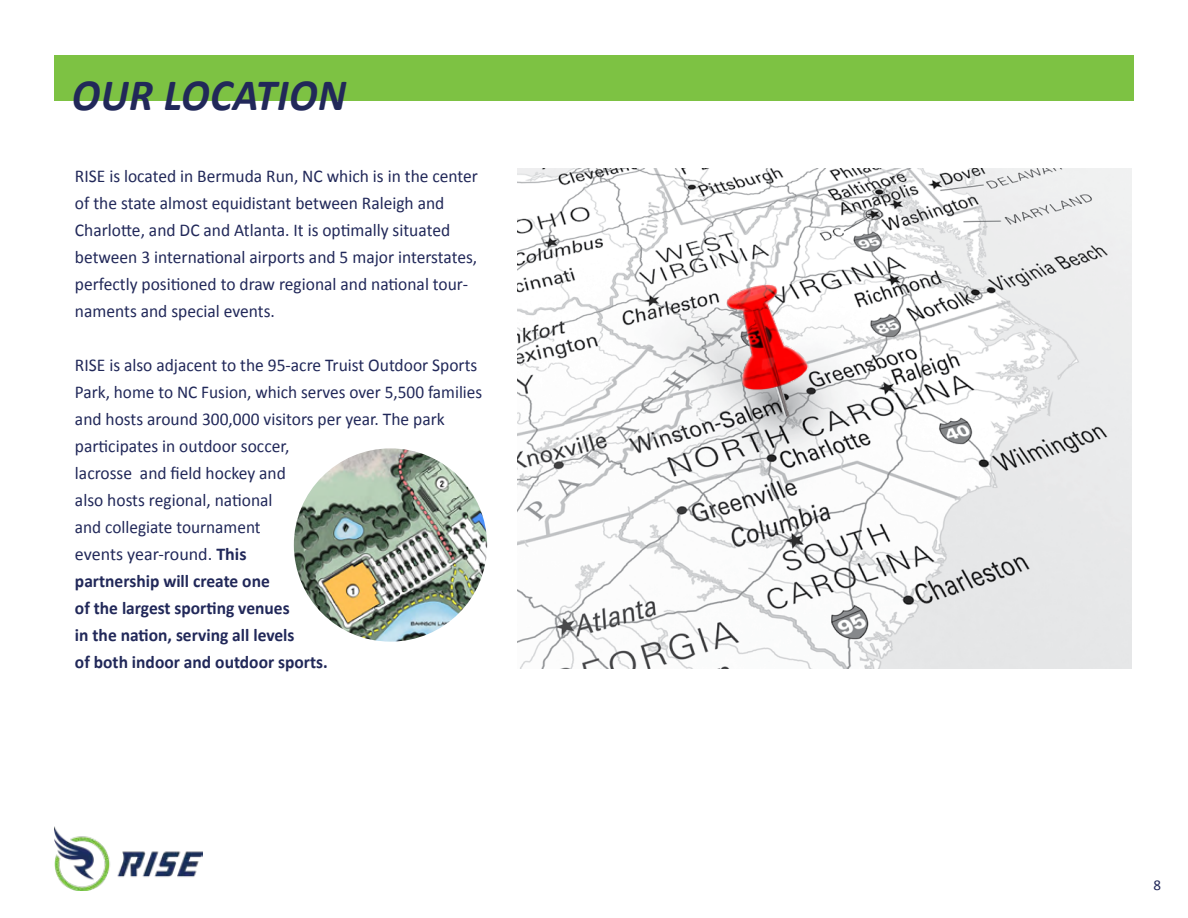
<style>
.page{position:relative;width:1188px;height:918px;background:#fff}
.page>*{position:absolute;margin:0;border:0;box-sizing:border-box;transform-origin:0 0}
.t1{font:italic 700 45px "Calibri";letter-spacing:.01em;color:#212859;scale:.95 1}
.t2{font:18px/27px "Calibri";color:#212859}
.t3{font:15px "Calibri";color:#212859}
.s1{font-weight:700}
</style>
<div class="page">
<img style="left:54px;top:826px;width:149px;height:65px">
<div style="left:54px;top:55px;width:1080px;height:46px;background:#7dc243"></div>
<img style="left:517px;top:168px;width:615px;height:501px">
<img style="left:712px;top:261px;width:120px;height:204px">
<img style="left:290px;top:445px;width:201px;height:200px;border-radius:100px">
<div style="left:286px;top:441px;width:209px;height:208px;border:8px solid #fff;border-radius:50%"></div>
<h1 class="t1" style="left:72px;top:67px;width:290px">OUR LOCATION</h1>
<p class="t2" style="left:75px;top:162px;width:405px">RISE is located in Bermuda Run, NC which is in the center of the state almost equidistant between Raleigh and Charlotte, and DC and Atlanta. It is optimally situated between 3 international airports and 5 major interstates, perfectly positioned to draw regional and national tour&shy;naments and special events.</p>
<p class="t2" style="left:75px;top:351px;width:409px">RISE is also adjacent to the 95-acre Truist Outdoor Sports Park, home to NC Fusion, which serves over 5,500 families and hosts around 300,000 visitors per year. The park participates in outdoor soccer,<br>lacrosse and field hockey and<br>also hosts regional, national<br>and collegiate tournament<br>events year-round. <span class="s1">This<br>partnership will create one<br>of the largest sporting venues<br>in the nation, serving all levels<br>of both indoor and outdoor sports.</span></p>
<p class="t3" style="left:1153px;top:876px;width:9px">8</p>
</div>
